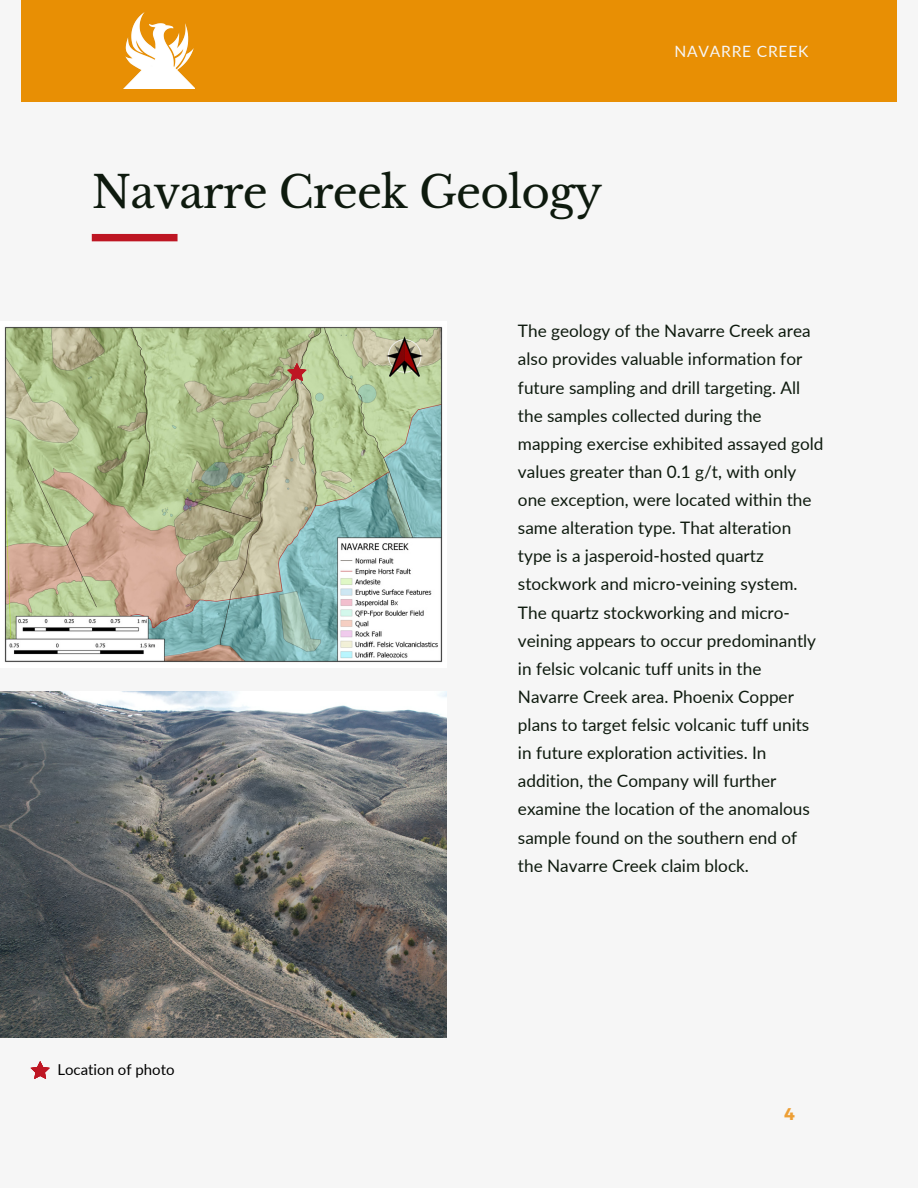
<style>
.page{position:relative;width:918px;height:1188px;background:#f6f6f6}
.page>*{position:absolute;margin:0;border:0;box-sizing:border-box;transform-origin:0 0}
.t1{font:43.8px "Libre Baskerville";letter-spacing:-.02em;color:#0e1a0e}
.t2{font:17.25px/28.2px "Lato";color:#0e1a0e}
.t3{font:700 16.95px "Montserrat";color:#ed9f35}
.t4{font:15.6px "Lato";letter-spacing:.05em;color:#f6f6f6}
.t5{font:15px "Lato";color:#000}
</style>
<div class="page">
<div style="left:92px;top:234px;width:86px;height:7px;background:#be1623"></div>
<img style="left:5px;top:327px;width:437px;height:335px">
<div style="left:21px;top:0;width:876px;height:101px;background:#e88f04"></div>
<img style="left:123px;top:12px;width:72px;height:77px">
<img style="left:0;top:691px;width:447px;height:347px">
<svg style="left:287px;top:363px;width:19px;height:18px"></svg>
<svg style="left:31px;top:1061px;width:19px;height:18px"></svg>
<h1 class="t1" style="left:92px;top:165px;width:512px">Navarre Creek Geology</h1>
<p class="t4" style="left:674px;top:41px;width:135px">NAVARRE CREEK</p>
<p class="t5" style="left:57px;top:1060px;width:119px">Location of photo</p>
<p class="t2" style="left:518px;top:317px;width:307px">The geology of the Navarre Creek area also provides valuable information for future sampling and drill targeting. All the samples collected during the mapping exercise exhibited assayed gold values greater than 0.1 g/t, with only one exception, were located within the same alteration type. That alteration type is a jasperoid-hosted quartz stockwork and micro-veining system.<br>The quartz stockworking and micro&shy;veining appears to occur predominantly in felsic volcanic tuff units in the Navarre Creek area. Phoenix Copper plans to target felsic volcanic tuff units in future exploration activities. In addition, the Company will further examine the location of the anomalous sample found on the southern end of the Navarre Creek claim block.</p>
<p class="t3" style="left:784px;top:1103px;width:12px">4</p>
</div>
